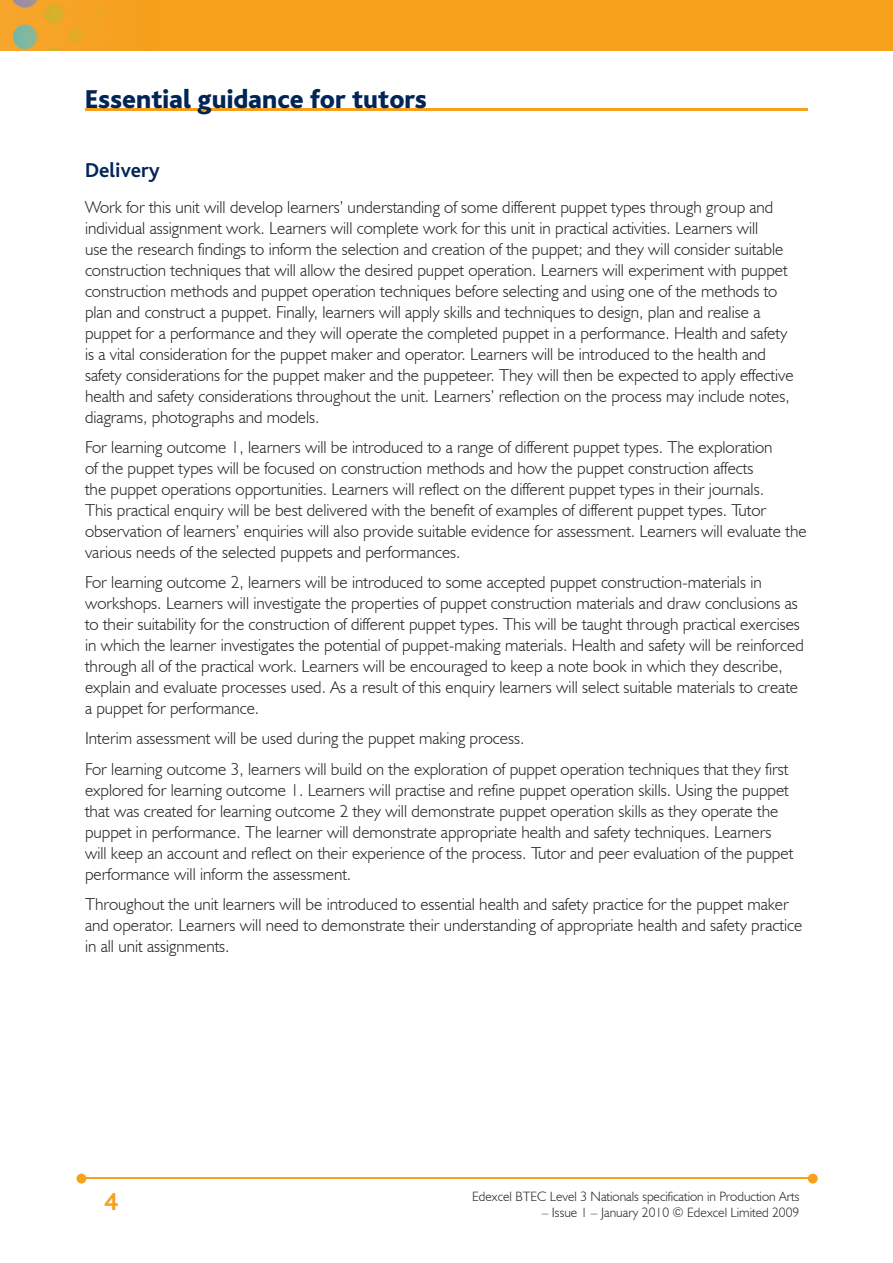
<style>
.page{position:relative;width:893px;height:1263px;background:#fff}
.page>*{position:absolute;margin:0;border:0;box-sizing:border-box;transform-origin:0 0}
.t1{font:800 27px "Bliss";color:#002556}
.t2{font:700 25.5px "Bliss";color:#f6a01b}
.t3{font:700 21px "Bliss";color:#002556}
.t4{font:300 17.25px/21px "Humanist 521 BT";color:#231f20}
.t5{font:300 13.5px "Humanist 521 BT";color:#231f20}
</style>
<div class="page">
<img style="left:0;top:0;width:893px;height:51px">
<hr style="left:82px;top:1178px;width:728px;height:1px;background:#f6a01b">
<svg style="left:808px;top:1174px;width:10px;height:9px"></svg>
<svg style="left:77px;top:1174px;width:9px;height:9px"></svg>
<hr style="left:85px;top:108px;width:723px;height:2px;background:#f6a01b">
<h1 class="t1" style="left:85px;top:85px;width:344px">Essential guidance for tutors</h1>
<p class="t3" style="left:85px;top:160px;width:76px">Delivery</p>
<p class="t4" style="left:85px;top:197px;width:710px">Work for this unit will develop learners’ understanding of some different puppet types through group and individual assignment work. Learners will complete work for this unit in practical activities. Learners will<br>use the research findings to inform the selection and creation of the puppet; and they will consider suitable construction techniques that will allow the desired puppet operation. Learners will experiment with puppet construction methods and puppet operation techniques before selecting and using one of the methods to plan and construct a puppet. Finally, learners will apply skills and techniques to design, plan and realise a puppet for a performance and they will operate the completed puppet in a performance. Health and safety is a vital consideration for the puppet maker and operator. Learners will be introduced to the health and safety considerations for the puppet maker and the puppeteer. They will then be expected to apply effective health and safety considerations throughout the unit. Learners’ reflection on the process may include notes, diagrams, photographs and models.</p>
<p class="t4" style="left:85px;top:437px;width:723px">For learning outcome 1, learners will be introduced to a range of different puppet types. The exploration<br>of the puppet types will be focused on construction methods and how the puppet construction affects<br>the puppet operations opportunities. Learners will reflect on the different puppet types in their journals.<br>This practical enquiry will be best delivered with the benefit of examples of different puppet types. Tutor observation of learners’ enquiries will also provide suitable evidence for assessment. Learners will evaluate the various needs of the selected puppets and performances.</p>
<p class="t4" style="left:85px;top:572px;width:720px">For learning outcome 2, learners will be introduced to some accepted puppet construction-materials in workshops. Learners will investigate the properties of puppet construction materials and draw conclusions as to their suitability for the construction of different puppet types. This will be taught through practical exercises in which the learner investigates the potential of puppet-making materials. Health and safety will be reinforced through all of the practical work. Learners will be encouraged to keep a note book in which they describe, explain and evaluate processes used. As a result of this enquiry learners will select suitable materials to create a puppet for performance.</p>
<p class="t4" style="left:85px;top:723px;width:705px;line-height:30px">Interim assessment will be used during the puppet making process.<br>For learning outcome 3, learners will build on the exploration of puppet operation techniques that they first</p>
<p class="t4" style="left:85px;top:779px;width:710px">explored for learning outcome 1. Learners will practise and refine puppet operation skills. Using the puppet that was created for learning outcome 2 they will demonstrate puppet operation skills as they operate the puppet in performance. The learner will demonstrate appropriate health and safety techniques. Learners will keep an account and reflect on their experience of the process. Tutor and peer evaluation of the puppet performance will inform the assessment.</p>
<p class="t4" style="left:85px;top:893px;width:719px">Throughout the unit learners will be introduced to essential health and safety practice for the puppet maker and operator. Learners will need to demonstrate their understanding of appropriate health and safety practice in all unit assignments.</p>
<h2 class="t2" style="left:104px;top:1189px;width:15px">4</h2>
<p class="t5" style="left:472px;top:1188px;width:329px">Edexcel BTEC Level 3 Nationals specification in Production Arts</p>
<p class="t5" style="left:542px;top:1204px;width:259px">– Issue 1 – January 2010 © Edexcel Limited 2009</p>
</div>
